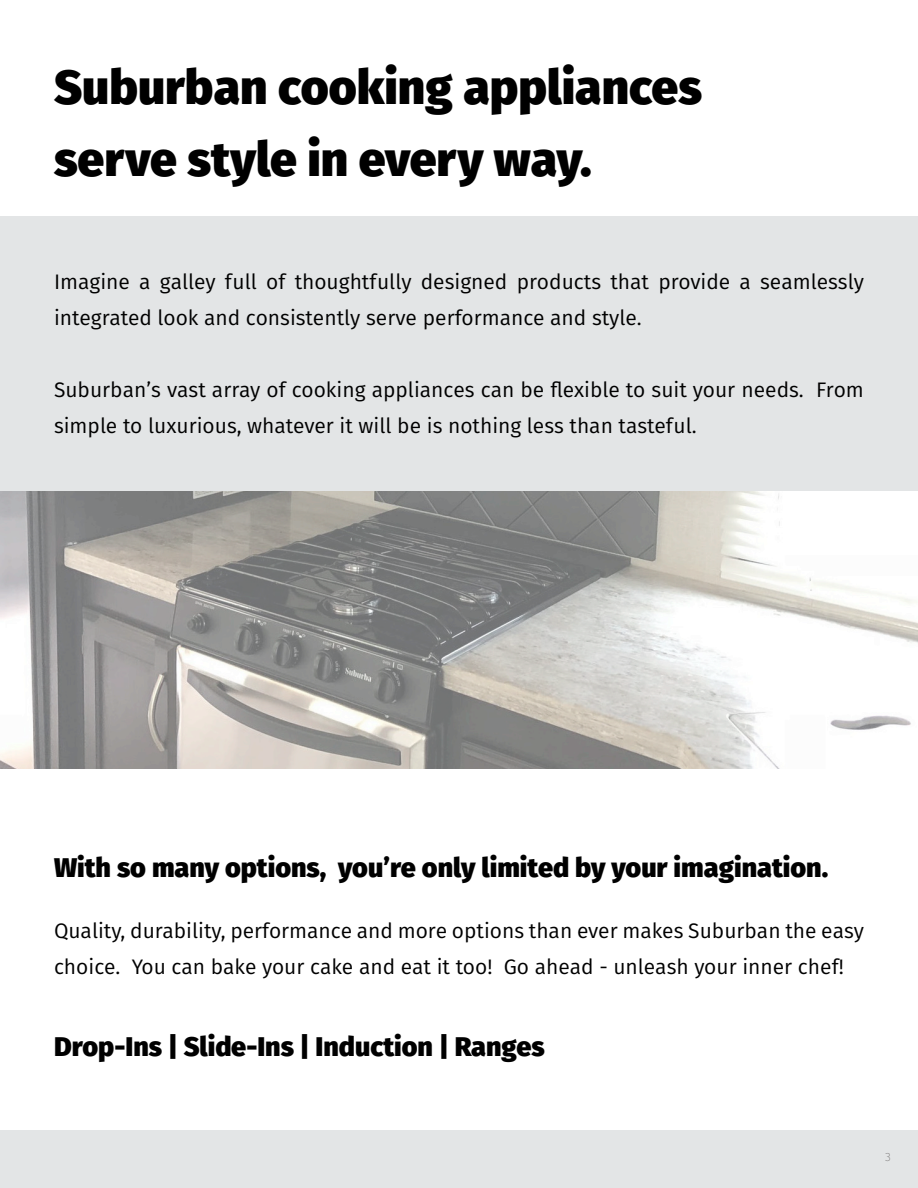
<style>
.page{position:relative;width:918px;height:1188px;background:#fff}
.page>*{position:absolute;margin:0;border:0;box-sizing:border-box;transform-origin:0 0}
.t1{font:800 48px "Fira Sans";color:#000}
.t2{font:800 27px "Fira Sans";color:#000}
.t3{font:21px/36px "Fira Sans";color:#000}
.t4{font:200 12px "Fira Sans";color:#676463}
</style>
<div class="page">
<div style="left:0;top:1130px;width:918px;height:58px;background:#e3e5e6"></div>
<svg style="left:0;top:490px;width:918px;height:278px"></svg>
<div style="left:0;top:216px;width:918px;height:274px;background:#e3e5e6"></div>
<p class="t1" style="left:54px;top:53px;width:650px">Suburban cooking appliances</p>
<p class="t1" style="left:54px;top:125px;width:539px">serve style in every way.</p>
<p class="t3" style="left:54px;top:264px;width:812px">Imagine a galley full of thoughtfully designed products that provide a seamlessly integrated look and consistently serve performance and style.</p>
<p class="t3" style="left:54px;top:372px;width:811px">Suburban’s vast array of cooking appliances can be flexible to suit your needs. From simple to luxurious, whatever it will be is nothing less than tasteful.</p>
<p class="t2" style="left:54px;top:849px;width:776px">With so many options, you’re only limited by your imagination.</p>
<p class="t3" style="left:54px;top:913px;width:811px">Quality, durability, performance and more options than ever makes Suburban the easy choice. You can bake your cake and eat it too! Go ahead - unleash your inner chef!</p>
<p class="t2" style="left:54px;top:1028px;width:492px">Drop-Ins | Slide-Ins | Induction | Ranges</p>
<p class="t4" style="left:885px;top:1148px;width:7px">3</p>
</div>
